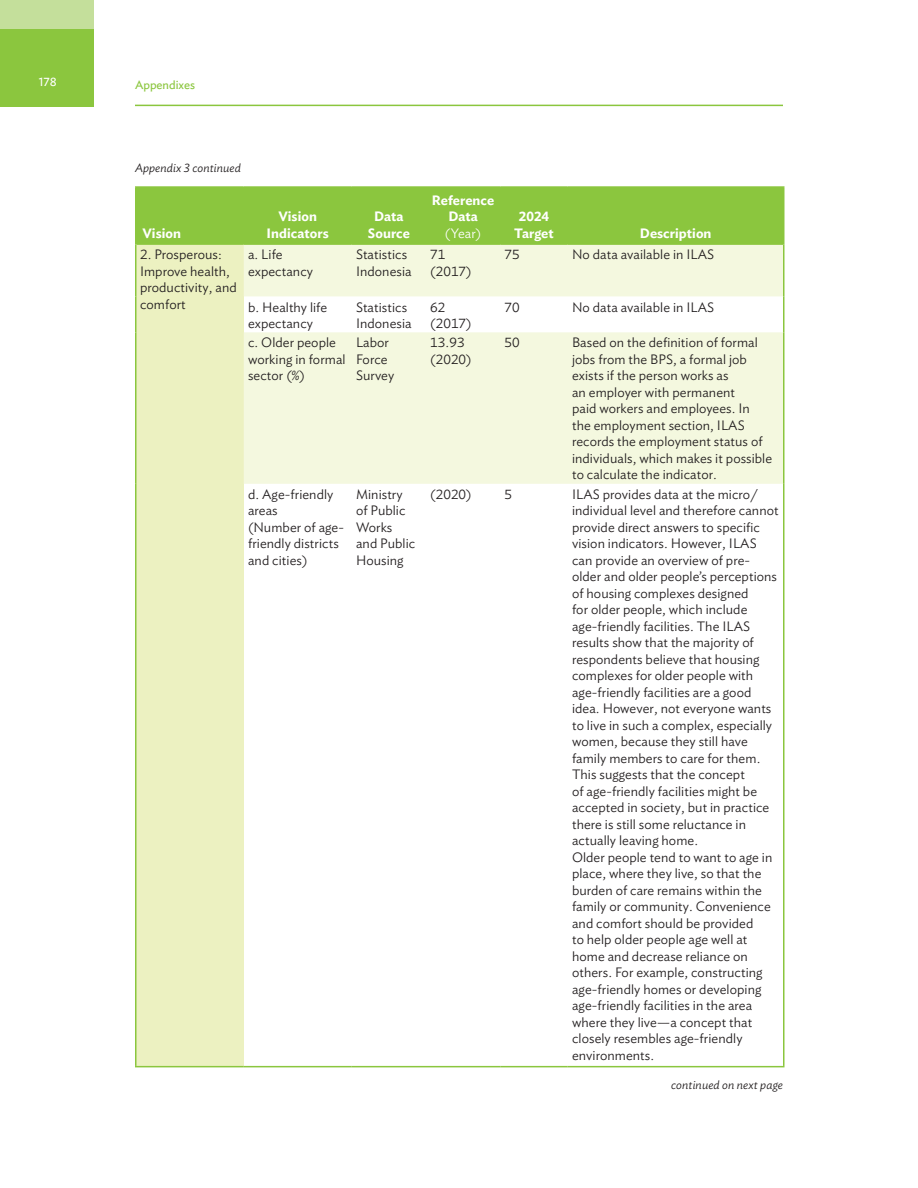
<style>
.page{position:relative;width:918px;height:1188px;background:#fff}
.page>*{position:absolute;margin:0;border:0;box-sizing:border-box;transform-origin:0 0}
.Table_body{font:300 13.5px/16.5px "Ideal Sans";letter-spacing:.005em;color:#231f20}
.Table_headers{font:600 13.5px/16.5px "Ideal Sans";letter-spacing:.005em;color:#fff;text-align:center}
.Table_headers-2{font:300 13.5px "Ideal Sans";color:#fff}
.continuity{font:italic 300 12px "Ideal Sans";letter-spacing:.01em;color:#231f20}
.t1{font:12px "Ideal Sans";color:#8bc63e}
.t2{font:12px "Ideal Sans";color:#fff}
</style>
<div class="page">
<div style="left:0;top:28px;width:94px;height:78px;background:#8bc63e"></div>
<div style="left:0;top:0;width:94px;height:28px;background:#c4df9b"></div>
<hr style="left:135px;top:105px;width:648px;height:1px;background:#8bc63e">
<div style="left:136px;top:188px;width:647px;height:56px;background:#8bc63e"></div>
<div style="left:136px;top:244px;width:108px;height:823px;background:#ecf1c1"></div>
<svg style="left:244px;top:245px;width:539px;height:239px;fill:#f4f8df"></svg>
<hr style="left:135px;top:188px;width:1px;height:56px;background:#8bc63e">
<hr style="left:783px;top:188px;width:1px;height:56px;background:#8bc63e">
<hr style="left:135px;top:244px;width:1px;height:52px;background:#8bc63e">
<hr style="left:783px;top:244px;width:1px;height:52px;background:#8bc63e">
<hr style="left:135px;top:296px;width:1px;height:36px;background:#8bc63e">
<hr style="left:783px;top:296px;width:1px;height:36px;background:#8bc63e">
<hr style="left:135px;top:332px;width:1px;height:152px;background:#8bc63e">
<hr style="left:783px;top:332px;width:1px;height:152px;background:#8bc63e">
<hr style="left:135px;top:484px;width:1px;height:582px;background:#8bc63e">
<hr style="left:783px;top:484px;width:1px;height:582px;background:#8bc63e">
<hr style="left:135px;top:186px;width:109px;height:2px;background:#8bc63e">
<hr style="left:244px;top:186px;width:108px;height:2px;background:#8bc63e">
<hr style="left:352px;top:186px;width:74px;height:2px;background:#8bc63e">
<hr style="left:426px;top:186px;width:74px;height:2px;background:#8bc63e">
<hr style="left:500px;top:186px;width:68px;height:2px;background:#8bc63e">
<hr style="left:568px;top:186px;width:216px;height:2px;background:#8bc63e">
<hr style="left:136px;top:244px;width:108px;height:1px;background:#8bc63e">
<hr style="left:244px;top:244px;width:108px;height:1px;background:#8bc63e">
<hr style="left:352px;top:244px;width:74px;height:1px;background:#8bc63e">
<hr style="left:426px;top:244px;width:74px;height:1px;background:#8bc63e">
<hr style="left:500px;top:244px;width:68px;height:1px;background:#8bc63e">
<hr style="left:568px;top:244px;width:215px;height:1px;background:#8bc63e">
<hr style="left:244px;top:1066px;width:108px;height:1px;background:#8bc63e">
<hr style="left:352px;top:1066px;width:74px;height:1px;background:#8bc63e">
<hr style="left:426px;top:1066px;width:74px;height:1px;background:#8bc63e">
<hr style="left:500px;top:1066px;width:68px;height:1px;background:#8bc63e">
<hr style="left:568px;top:1066px;width:216px;height:1px;background:#8bc63e">
<hr style="left:135px;top:1066px;width:109px;height:1px;background:#8bc63e">
<p class="t2" style="left:39px;top:73px;width:20px">178</p>
<p class="t1" style="left:135px;top:76px;width:62px">Appendixes</p>
<p class="continuity" style="left:135px;top:158px;width:107px">Appendix 3 continued</p>
<p class="Table_headers" style="left:142px;top:224px;width:40px">Vision</p>
<p class="Table_headers" style="left:267px;top:207px;width:64px">Vision<br>Indicators</p>
<p class="Table_headers" style="left:368px;top:207px;width:43px">Data<br>Source</p>
<p class="Table_headers" style="left:432px;top:191px;width:64px">Reference<br>Data</p>
<p class="Table_headers-2" style="left:445px;top:223px;width:38px">(Year)</p>
<p class="Table_body" style="left:140px;top:245px;width:98px">2. Prosperous:<br>Improve health, productivity, and comfort</p>
<p class="Table_body" style="left:248px;top:245px;width:67px">a. Life expectancy</p>
<p class="Table_body" style="left:356px;top:245px;width:57px">Statistics<br>Indonesia</p>
<p class="Table_body" style="left:430px;top:245px;width:17px">71</p>
<p class="Table_body" style="left:430px;top:261px;width:43px">(2017)</p>
<p class="Table_body" style="left:248px;top:297px;width:81px">b. Healthy life expectancy</p>
<p class="Table_body" style="left:356px;top:297px;width:57px">Statistics<br>Indonesia</p>
<p class="Table_body" style="left:430px;top:297px;width:17px">62</p>
<p class="Table_body" style="left:430px;top:314px;width:43px">(2017)</p>
<p class="Table_body" style="left:248px;top:333px;width:99px">c. Older people working in formal sector (%)</p>
<p class="Table_body" style="left:356px;top:333px;width:40px">Labor<br>Force<br>Survey</p>
<p class="Table_body" style="left:430px;top:333px;width:36px">13.93</p>
<p class="Table_body" style="left:430px;top:350px;width:43px">(2020)</p>
<p class="Table_headers" style="left:514px;top:207px;width:41px">2024<br>Target</p>
<p class="Table_headers" style="left:640px;top:224px;width:73px">Description</p>
<p class="Table_body" style="left:505px;top:245px;width:17px">75</p>
<p class="Table_body" style="left:572px;top:245px;width:144px">No data available in ILAS</p>
<p class="Table_body" style="left:505px;top:297px;width:17px">70</p>
<p class="Table_body" style="left:572px;top:297px;width:144px">No data available in ILAS</p>
<p class="Table_body" style="left:505px;top:333px;width:17px">50</p>
<p class="Table_body" style="left:572px;top:333px;width:202px">Based on the definition of formal jobs from the BPS, a formal job exists if the person works as<br>an employer with permanent<br>paid workers and employees. In<br>the employment section, ILAS records the employment status of individuals, which makes it possible to calculate the indicator.</p>
<p class="Table_body" style="left:248px;top:485px;width:87px">d. Age-friendly areas</p>
<p class="Table_body" style="left:248px;top:518px;width:97px">(Number of age&shy;friendly districts and cities)</p>
<p class="Table_body" style="left:356px;top:485px;width:61px">Ministry of Public<br>Works and Public<br>Housing</p>
<p class="Table_body" style="left:430px;top:485px;width:43px">(2020)</p>
<p class="Table_body" style="left:505px;top:485px;width:9px">5</p>
<p class="Table_body" style="left:572px;top:485px;width:208px">ILAS provides data at the micro/ individual level and therefore cannot provide direct answers to specific vision indicators. However, ILAS can provide an overview of pre&shy;older and older people’s perceptions of housing complexes designed<br>for older people, which include age-friendly facilities. The ILAS results show that the majority of respondents believe that housing complexes for older people with age-friendly facilities are a good idea. However, not everyone wants to live in such a complex, especially women, because they still have family members to care for them.<br>This suggests that the concept<br>of age-friendly facilities might be accepted in society, but in practice there is still some reluctance in actually leaving home.</p>
<p class="Table_body" style="left:572px;top:848px;width:202px">Older people tend to want to age in place, where they live, so that the burden of care remains within the family or community. Convenience and comfort should be provided<br>to help older people age well at home and decrease reliance on others. For example, constructing age-friendly homes or developing age-friendly facilities in the area where they live—a concept that closely resembles age-friendly environments.</p>
<p class="continuity" style="left:671px;top:1076px;width:113px">continued on next page</p>
</div>
